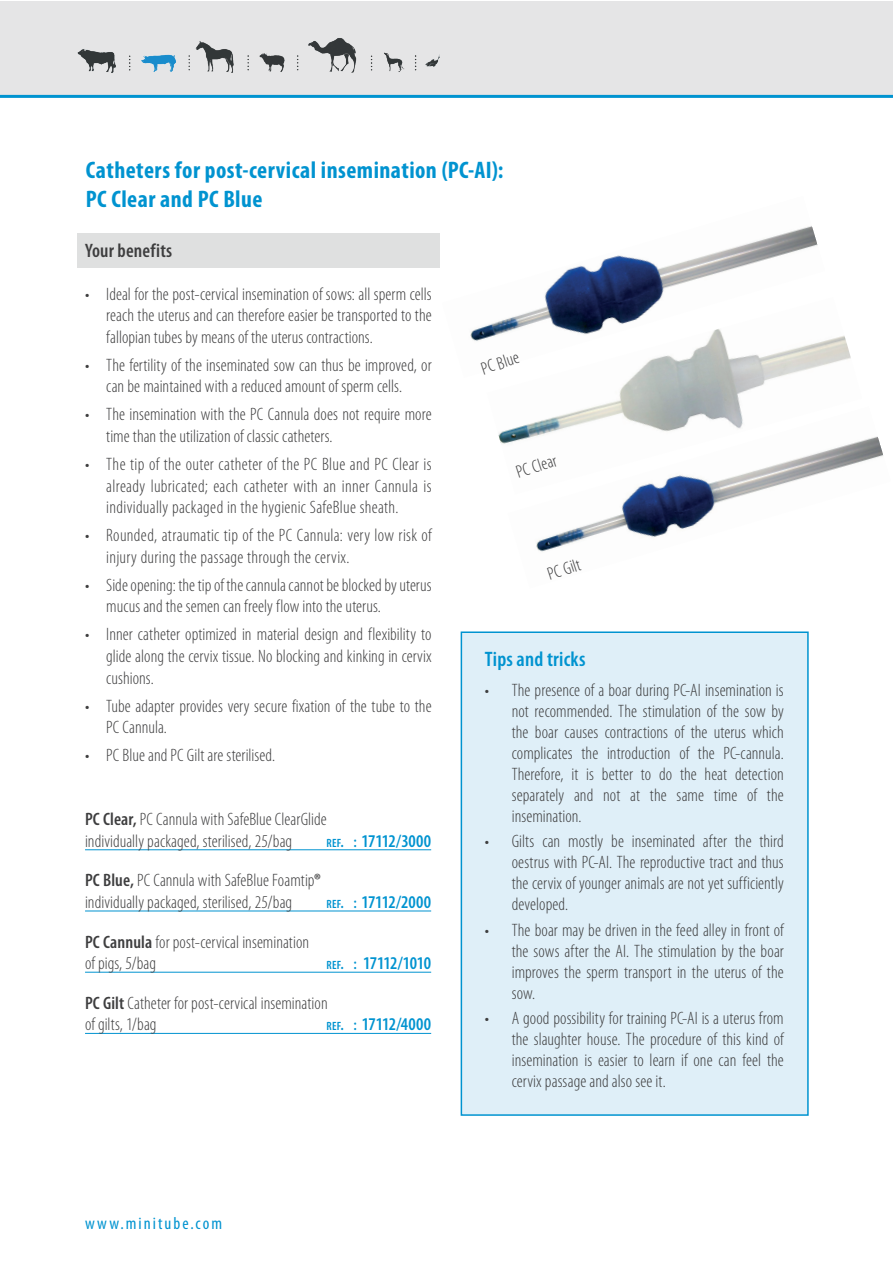
<style>
.page{position:relative;width:893px;height:1263px;background:#fff}
.page>*{position:absolute;margin:0;border:0;box-sizing:border-box;transform-origin:0 0}
.t1{font:700 condensed 24px/28.8px "Myriad Pro";letter-spacing:.02em;color:#0093d0}
.t2{font:600 condensed 21px "Myriad Pro";letter-spacing:.01em;color:#0093d0}
.t3{font:600 condensed 19.5px "Myriad Pro";letter-spacing:.01em;color:#3e3e3f}
.t4{font:300 condensed 18px/21px "Myriad Pro";letter-spacing:.005em;color:#3e3e3f}
.t5{font:600 condensed 18px "Myriad Pro";letter-spacing:-.005em;color:#0093d0}
.t6{font:condensed 17.25px "Myriad Pro";letter-spacing:.12em;color:#0093d0}
.s1{font-weight:600}
.s2{font-size:12px}
.s3{font-size:15.6px}
.s4{font-weight:600;font-size:12px;color:#0093d0}
.s5{font-weight:600;font-size:15.6px;color:#0093d0}
.s6{font-weight:600;color:#0093d0}
</style>
<div class="page">
<div style="left:1px;top:1px;width:892px;height:96px;background:#e5e5e6"></div>
<hr style="left:0;top:95px;width:893px;height:3px;background:#0093d0">
<img style="left:77px;top:38px;width:363px;height:35px">
<div style="left:461px;top:631px;width:348px;height:485px;background:#dfeff8;border:2px solid #0093d0"></div>
<img style="left:470px;top:226px;width:348px;height:115px">
<img style="left:487px;top:297px;width:364px;height:147px">
<img style="left:508px;top:406px;width:375px;height:146px">
<div style="left:77px;top:233px;width:363px;height:35px;background:#dfe0e0"></div>
<hr style="left:85px;top:849px;width:346px;height:1px;background:#0093d0">
<hr style="left:85px;top:910px;width:346px;height:1px;background:#0093d0">
<hr style="left:85px;top:972px;width:346px;height:1px;background:#0093d0">
<hr style="left:85px;top:1033px;width:346px;height:1px;background:#0093d0">
<h1 class="t1" style="left:86px;top:155px;width:419px">Catheters for post-cervical insemination (PC-AI):<br>PC Clear and PC Blue</h1>
<p class="t3" style="left:85px;top:239px;width:89px">Your benefits</p>
<p class="t4" style="left:106px;top:283px;width:327px;line-height:21.6px;text-align:justify;text-indent:-21px">• Ideal for the post-cervical insemination of sows: all sperm cells reach the uterus and can therefore easier be transported to the fallopian tubes by means of the uterus contractions.</p>
<p class="t4" style="left:85px;top:355px;width:348px;line-height:21.6px;text-align:center">• The fertility of the inseminated sow can thus be improved, or can be maintained with a reduced amount of sperm cells.</p>
<p class="t4" style="left:106px;top:404px;width:327px;line-height:21.6px;text-indent:-21px">• The insemination with the PC Cannula does not require more time than the utilization of classic catheters.</p>
<p class="t4" style="left:106px;top:454px;width:327px;line-height:21.6px;text-align:justify;text-indent:-21px">• The tip of the outer catheter of the PC Blue and PC Clear is already lubricated; each catheter with an inner Cannula is individually packaged in the hygienic SafeBlue sheath.</p>
<p class="t4" style="left:106px;top:525px;width:327px;line-height:21.6px;text-indent:-21px">• Rounded, atraumatic tip of the PC Cannula: very low risk of injury during the passage through the cervix.</p>
<p class="t4" style="left:106px;top:574px;width:327px;line-height:21.6px;text-indent:-21px">• Side opening: the tip of the cannula cannot be blocked by uterus mucus and the semen can freely flow into the uterus.</p>
<p class="t4" style="left:106px;top:624px;width:327px;line-height:21.6px;text-align:justify;text-indent:-21px">• Inner catheter optimized in material design and flexibility to glide along the cervix tissue. No blocking and kinking in cervix cushions.</p>
<p class="t4" style="left:106px;top:695px;width:327px;line-height:21.6px;text-indent:-21px">• Tube adapter provides very secure fixation of the tube to the<br>PC Cannula.</p>
<p class="t4" style="left:85px;top:745px;width:192px">• PC Blue and PC Gilt are sterilised.</p>
<p class="t4" style="left:85px;top:809px;width:243px;line-height:21.6px"><span class="s1">PC Clear,</span> PC Cannula with SafeBlue ClearGlide individually packaged, sterilised, 25/bag</p>
<p class="t5" style="left:327px;top:831px;width:106px"><span class="s2">REF</span><span class="s3">. :</span> 17112/3000</p>
<p class="t4" style="left:85px;top:870px;width:237px;line-height:21.6px"><span class="s1">PC Blue,</span> PC Cannula with SafeBlue Foamtip<span class="s1">® </span>individually packaged, sterilised, 25/bag</p>
<p class="t5" style="left:327px;top:892px;width:106px"><span class="s2">REF</span><span class="s3">. :</span> 17112/2000</p>
<p class="t4" style="left:85px;top:931px;width:226px;line-height:21.6px"><span class="s1">PC Cannula</span> for post-cervical insemination of pigs, 5/bag</p>
<p class="t4" style="left:85px;top:944px;width:348px;line-height:39.6px;text-indent:241px"><span class="s4">REF</span><span class="s5">. :</span> <span class="s6">17112/1010<br></span><span class="s1">PC Gilt</span> Catheter for post-cervical insemination</p>
<p class="t4" style="left:85px;top:1014px;width:73px">of gilts, 1/bag</p>
<p class="t5" style="left:327px;top:1014px;width:106px"><span class="s2">REF</span><span class="s3">. :</span> 17112/4000</p>
<p class="t4" style="left:479px;top:359px;width:40px;rotate:-18deg">PC Blue</p>
<p class="t4" style="left:514px;top:463px;width:43px;rotate:-18deg">PC Clear</p>
<p class="t4" style="left:545px;top:564px;width:35px;rotate:-18deg">PC Gilt</p>
<p class="t2" style="left:485px;top:647px;width:102px">Tips and tricks</p>
<p class="t4" style="left:512px;top:680px;width:274px;text-align:justify;text-indent:-27px">• The presence of a boar during PC-AI insemination is not recommended. The stimulation of the sow by the boar causes contractions of the uterus which complicates the introduction of the PC-cannula.<br>Therefore, it is better to do the heat detection separately and not at the same time of the insemination.</p>
<p class="t4" style="left:512px;top:831px;width:274px;text-align:justify;text-indent:-27px">• Gilts can mostly be inseminated after the third oestrus with PC-AI. The reproductive tract and thus the cervix of younger animals are not yet sufficiently developed.</p>
<p class="t4" style="left:512px;top:920px;width:274px;text-align:justify;text-indent:-27px">• The boar may be driven in the feed alley in front of the sows after the AI. The stimulation by the boar improves the sperm transport in the uterus of the sow.</p>
<p class="t4" style="left:512px;top:1008px;width:274px;text-align:justify;text-indent:-27px">• A good possibility for training PC-AI is a uterus from the slaughter house. The procedure of this kind of insemination is easier to learn if one can feel the cervix passage and also see it.</p>
<p class="t6" style="left:85px;top:1213px;width:139px">www.minitube.com</p>
</div>
